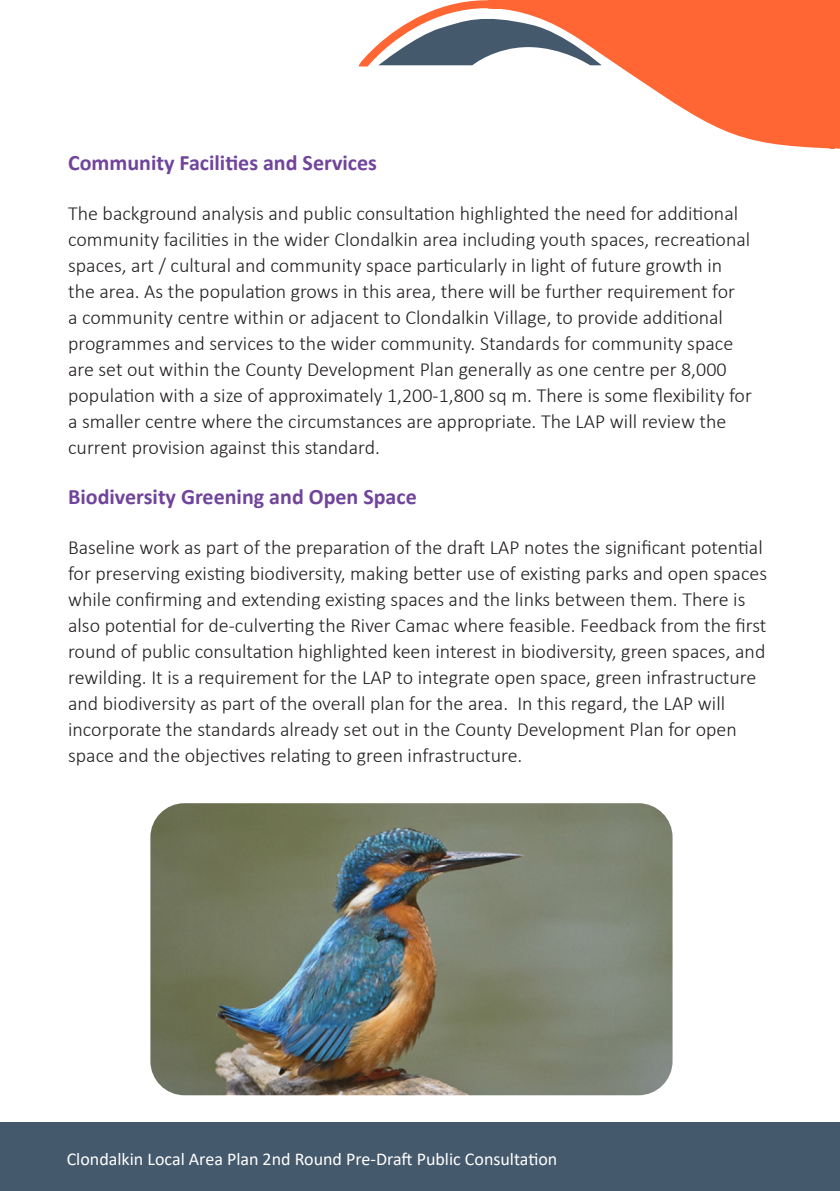
<style>
.page{position:relative;width:840px;height:1191px;background:#fff}
.page>*{position:absolute;margin:0;border:0;box-sizing:border-box;transform-origin:0 0}
.t1{font:700 22px "Calibri";color:#70449b}
.t2{font:300 20px/26px "Calibri";color:#231f20}
.t3{font:18px "Calibri";color:#fff}
</style>
<div class="page">
<svg style="left:358px;top:0;width:134px;height:67px"></svg>
<svg style="left:492px;top:0;width:347px;height:149px;fill:#f63"></svg>
<svg style="left:378px;top:13px;width:223px;height:52px"></svg>
<svg style="left:358px;top:58px;width:9px;height:8px"></svg>
<div style="left:0;top:1123px;width:839px;height:68px;background:#44596c"></div>
<img style="left:150px;top:803px;width:522px;height:292px">
<p class="t1" style="left:68px;top:147px;width:310px">Community Facilities and Services</p>
<p class="t2" style="left:68px;top:200px;width:685px">The background analysis and public consultation highlighted the need for additional community facilities in the wider Clondalkin area including youth spaces, recreational spaces, art / cultural and community space particularly in light of future growth in the area. As the population grows in this area, there will be further requirement for<br>a community centre within or adjacent to Clondalkin Village, to provide additional programmes and services to the wider community. Standards for community space are set out within the County Development Plan generally as one centre per 8,000 population with a size of approximately 1,200-1,800 sq m. There is some flexibility for a smaller centre where the circumstances are appropriate. The LAP will review the current provision against this standard.</p>
<p class="t1" style="left:68px;top:481px;width:350px">Biodiversity Greening and Open Space</p>
<p class="t2" style="left:68px;top:534px;width:700px">Baseline work as part of the preparation of the draft LAP notes the significant potential for preserving existing biodiversity, making better use of existing parks and open spaces while confirming and extending existing spaces and the links between them. There is also potential for de-culverting the River Camac where feasible. Feedback from the first round of public consultation highlighted keen interest in biodiversity, green spaces, and rewilding. It is a requirement for the LAP to integrate open space, green infrastructure and biodiversity as part of the overall plan for the area. In this regard, the LAP will incorporate the standards already set out in the County Development Plan for open space and the objectives relating to green infrastructure.</p>
<p class="t3" style="left:67px;top:1146px;width:492px">Clondalkin Local Area Plan 2nd Round Pre-Draft Public Consultation</p>
</div>
